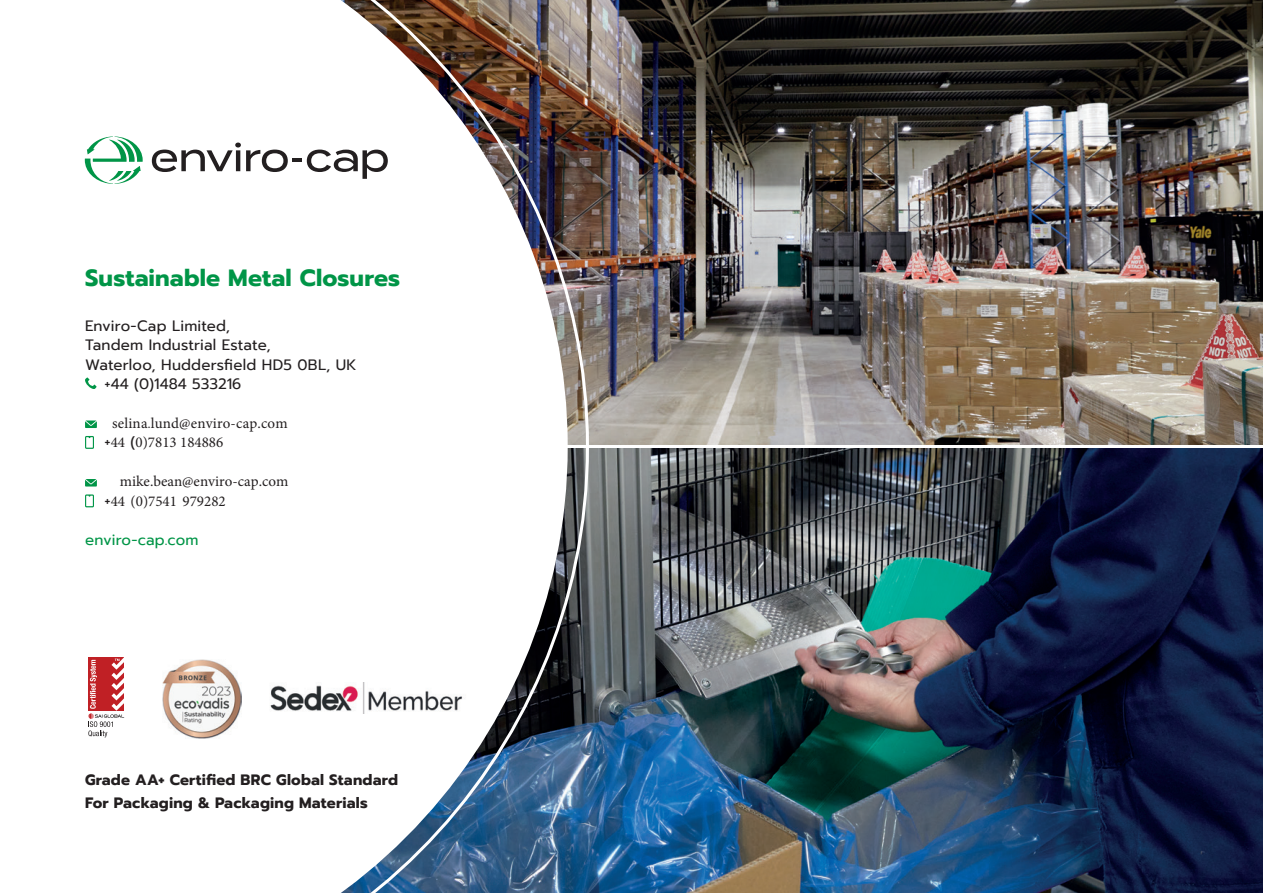
<style>
.page{position:relative;width:1263px;height:893px;background:#fff}
.page>*{position:absolute;margin:0;border:0;box-sizing:border-box;transform-origin:0 0}
.BACK_COVER_HEADING{font:700 23.4px "Prompt";letter-spacing:.005em;color:#009547}
.CONTACT_DETAILS{font:15px/19.5px "Prompt";letter-spacing:.01em;color:#231f20}
.CONTACT_DETAILS-2{font:15px/19.5px "Minion Pro";color:#231f20}
.t1{font:700 15px/22.5px "Prompt";letter-spacing:.015em;color:#231f20}
.t2{font:15px "Prompt";letter-spacing:.01em;color:#009547}
.s1{font-family:"Prompt"}
</style>
<div class="page">
<img style="left:589px;top:0;width:674px;height:444px">
<img style="left:589px;top:449px;width:674px;height:444px">
<svg style="left:84px;top:0;width:505px;height:893px"></svg>
<svg style="left:85px;top:136px;width:58px;height:48px"></svg>
<hr style="left:292px;top:158px;width:10px;height:4px;background:#231f20">
<svg style="left:307px;top:150px;width:81px;height:29px"></svg>
<svg style="left:152px;top:143px;width:136px;height:29px"></svg>
<svg style="left:85px;top:377px;width:12px;height:12px"></svg>
<svg style="left:85px;top:420px;width:12px;height:8px"></svg>
<svg style="left:85px;top:436px;width:9px;height:13px"></svg>
<svg style="left:85px;top:479px;width:12px;height:7px"></svg>
<svg style="left:85px;top:494px;width:9px;height:13px"></svg>
<img style="left:163px;top:659px;width:79px;height:79px">
<svg style="left:88px;top:657px;width:36px;height:80px"></svg>
<img style="left:259px;top:683px;width:209px;height:30px">
<p class="BACK_COVER_HEADING" style="left:85px;top:260px;width:317px">Sustainable Metal Closures</p>
<p class="CONTACT_DETAILS" style="left:85px;top:316px;width:273px">Enviro-Cap Limited,<br>Tandem Industrial Estate,<br>Waterloo, Huddersfield HD5 0BL, UK</p>
<p class="CONTACT_DETAILS" style="left:105px;top:374px;width:138px">+44 (0)1484 533216</p>
<p class="CONTACT_DETAILS-2" style="left:105px;top:413px;width:185px;text-indent:8px">selina<span class="s1">.</span>lund@enviro-cap.com <span class="s1">+</span>44 <span class="s1">(</span>0)7813 184886</p>
<p class="CONTACT_DETAILS-2" style="left:105px;top:472px;width:185px;text-indent:15px">mike.bean@enviro-cap.com <span class="s1">+</span>44 (0)7541 979282</p>
<p class="t2" style="left:85px;top:529px;width:115px">enviro-cap.com</p>
<p class="t1" style="left:85px;top:769px;width:315px">Grade AA+ Certified BRC Global Standard<br>For Packaging &amp; Packaging Materials</p>
</div>
